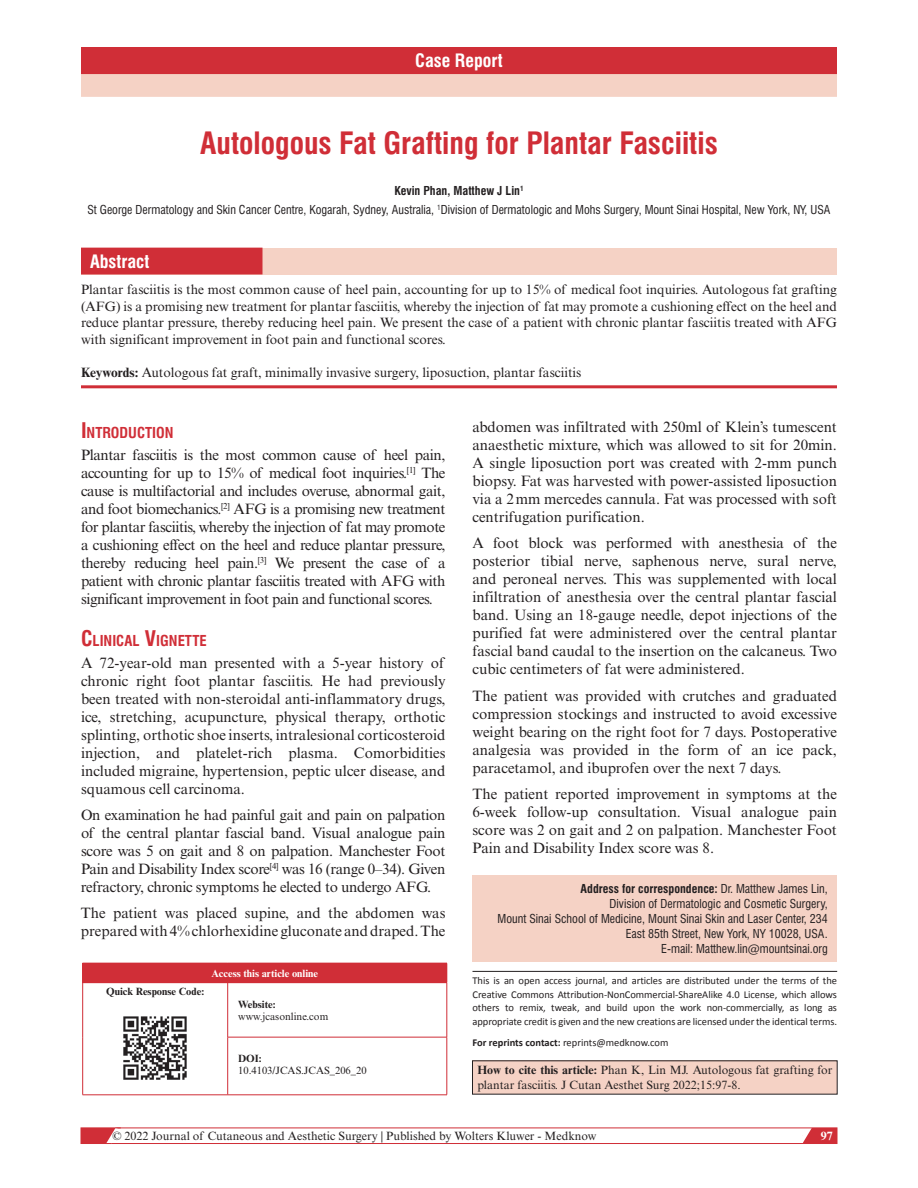
<style>
.page{position:relative;width:918px;height:1188px;background:#fff}
.page>*{position:absolute;margin:0;border:0;box-sizing:border-box;transform-origin:0 0}
.t1{font:700 condensed 30px "Swiss 721 BT";color:#d02e37}
.t2{font:700 condensed 18px "Swiss 721 BT";color:#fff}
.t3{font:15px/18px "Times New Roman MT Std";color:#231f20;text-align:justify}
.t4{font:700 condensed 14.7px "Swiss 721 BT";color:#d02e37}
.t5{font:13.5px/16.5px "Times New Roman MT Std";color:#231f20;text-align:justify}
.t6{font:condensed 12px/15px "Swiss 721 BT";color:#231f20;text-align:right}
.t7{font:12px/15px "Times New Roman MT Std";color:#231f20}
.t8{font:700 12px "Times New Roman MT Std";color:#fff}
.t9{font:10.5px/13.5px "Calibri";letter-spacing:-.005em;color:#231f20;text-align:justify}
.t10{font:10.5px "Times New Roman MT Std";color:#231f20}
.t11{font:700 10.5px "Times New Roman MT Std";color:#231f20}
.t12{font:700 10.5px "Times New Roman MT Std";color:#fff}
.s1{font-weight:700}
.s2{font-size:21px}
</style>
<div class="page">
<svg style="left:798px;top:1127px;width:39px;height:15px"></svg>
<div style="left:81px;top:1128px;width:756px;height:16px;border:1px solid #d02e37"></div>
<svg style="left:81px;top:1127px;width:40px;height:17px"></svg>
<div style="left:83px;top:963px;width:364px;height:20px;background:#d02e37"></div>
<svg style="left:447px;top:963px;width:1px;height:19px"></svg>
<hr style="left:82px;top:1095px;width:146px;height:1px;background:#d02e37">
<svg style="left:82px;top:964px;width:1px;height:18px"></svg>
<hr style="left:82px;top:963px;width:146px;height:1px;background:#d02e37">
<hr style="left:82px;top:983px;width:1px;height:54px;background:#d02e37">
<hr style="left:82px;top:1037px;width:1px;height:58px;background:#d02e37">
<hr style="left:82px;top:982px;width:146px;height:1px;background:#d02e37">
<hr style="left:227px;top:983px;width:1px;height:54px;background:#d02e37">
<hr style="left:447px;top:983px;width:1px;height:54px;background:#d02e37">
<hr style="left:227px;top:1037px;width:1px;height:58px;background:#d02e37">
<hr style="left:228px;top:1037px;width:219px;height:1px;background:#d02e37">
<hr style="left:447px;top:1037px;width:1px;height:58px;background:#d02e37">
<hr style="left:228px;top:1095px;width:219px;height:1px;background:#d02e37">
<img style="left:123px;top:1016px;width:64px;height:64px">
<div style="left:472px;top:875px;width:365px;height:86px;background:#f5d2c5"></div>
<hr style="left:472px;top:971px;width:365px;height:1px;background:#231f20">
<div style="left:472px;top:1061px;width:365px;height:33px;background:#f5d2c5"></div>
<div style="left:81px;top:47px;width:756px;height:27px;background:#d02e37"></div>
<div style="left:81px;top:74px;width:756px;height:23px;background:#f5d2c5"></div>
<div style="left:81px;top:248px;width:756px;height:26px;background:#f5d2c5"></div>
<div style="left:81px;top:248px;width:181px;height:26px;background:#d02e37"></div>
<hr style="left:81px;top:385px;width:756px;height:3px;background:#d02e37">
<p class="t2" style="left:415px;top:50px;width:89px">Case Report</p>
<h1 class="t1" style="left:200px;top:125px;width:519px">Autologous Fat Grafting for Plantar Fasciitis</h1>
<p class="t6" style="left:88px;top:181px;width:744px;line-height:18.8px;text-align:center"><span class="s1">Kevin Phan, Matthew J Lin</span><sup>1<br></sup>St George Dermatology and Skin Cancer Centre, Kogarah, Sydney, Australia, <sup>1</sup>Division of Dermatologic and Mohs Surgery, Mount Sinai Hospital, New York, NY, USA</p>
<p class="t2" style="left:90px;top:251px;width:61px">Abstract</p>
<p class="t5" style="left:81px;top:281px;width:758px">Plantar fasciitis is the most common cause of heel pain, accounting for up to 15% of medical foot inquiries. Autologous fat grafting (AFG) is a promising new treatment for plantar fasciitis, whereby the injection of fat may promote a cushioning effect on the heel and reduce plantar pressure, thereby reducing heel pain. We present the case of a patient with chronic plantar fasciitis treated with AFG with significant improvement in foot pain and functional scores.</p>
<p class="t5" style="left:81px;top:364px;width:502px"><span class="s1">Keywords:</span> Autologous fat graft, minimally invasive surgery, liposuction, plantar fasciitis</p>
<p class="t4" style="left:81px;top:424px;width:94px"><span class="s2">I</span>NTRODUCTION</p>
<p class="t3" style="left:81px;top:446px;width:366px">Plantar fasciitis is the most common cause of heel pain, accounting for up to 15% of medical foot inquiries.<sup>[1]</sup> The cause is multifactorial and includes overuse, abnormal gait, and foot biomechanics.<sup>[2]</sup> AFG is a promising new treatment for plantar fasciitis, whereby the injection of fat may promote a cushioning effect on the heel and reduce plantar pressure, thereby reducing heel pain.<sup>[3]</sup> We present the case of a patient with chronic plantar fasciitis treated with AFG with significant improvement in foot pain and functional scores.</p>
<p class="t4" style="left:81px;top:632px;width:127px"><span class="s2">C</span>LINICAL <span class="s2">V</span>IGNETTE</p>
<p class="t3" style="left:81px;top:654px;width:366px">A 72-year-old man presented with a 5-year history of chronic right foot plantar fasciitis. He had previously been treated with non-steroidal anti-inflammatory drugs, ice, stretching, acupuncture, physical therapy, orthotic splinting, orthotic shoe inserts, intralesional corticosteroid injection, and platelet-rich plasma. Comorbidities included migraine, hypertension, peptic ulcer disease, and squamous cell carcinoma.</p>
<p class="t3" style="left:81px;top:806px;width:366px">On examination he had painful gait and pain on palpation of the central plantar fascial band. Visual analogue pain score was 5 on gait and 8 on palpation. Manchester Foot Pain and Disability Index score<sup>[4]</sup> was 16 (range 0–34). Given refractory, chronic symptoms he elected to undergo AFG.</p>
<p class="t3" style="left:81px;top:904px;width:366px">The patient was placed supine, and the abdomen was prepared with 4% chlorhexidine gluconate and draped. The</p>
<p class="t12" style="left:211px;top:967px;width:108px">Access this article online</p>
<p class="t11" style="left:106px;top:985px;width:100px">Quick Response Code:</p>
<p class="t11" style="left:238px;top:998px;width:39px">Website:</p>
<p class="t10" style="left:238px;top:1010px;width:92px">www.jcasonline.com</p>
<p class="t11" style="left:238px;top:1052px;width:25px">DOI:</p>
<p class="t10" style="left:238px;top:1064px;width:130px">10.4103/JCAS.JCAS_206_20</p>
<p class="t3" style="left:472px;top:418px;width:366px">abdomen was infiltrated with 250ml of Klein’s tumescent anaesthetic mixture, which was allowed to sit for 20min.<br>A single liposuction port was created with 2-mm punch biopsy. Fat was harvested with power-assisted liposuction via a 2mm mercedes cannula. Fat was processed with soft centrifugation purification.</p>
<p class="t3" style="left:472px;top:534px;width:366px">A foot block was performed with anesthesia of the posterior tibial nerve, saphenous nerve, sural nerve, and peroneal nerves. This was supplemented with local infiltration of anesthesia over the central plantar fascial band. Using an 18-gauge needle, depot injections of the purified fat were administered over the central plantar fascial band caudal to the insertion on the calcaneus. Two cubic centimeters of fat were administered.</p>
<p class="t3" style="left:472px;top:687px;width:366px">The patient was provided with crutches and graduated compression stockings and instructed to avoid excessive weight bearing on the right foot for 7 days. Postoperative analgesia was provided in the form of an ice pack, paracetamol, and ibuprofen over the next 7 days.</p>
<p class="t3" style="left:472px;top:785px;width:366px">The patient reported improvement in symptoms at the 6-week follow-up consultation. Visual analogue pain score was 2 on gait and 2 on palpation. Manchester Foot Pain and Disability Index score was 8.</p>
<p class="t6" style="left:498px;top:881px;width:332px"><span class="s1">Address for correspondence:</span> Dr. Matthew James Lin,<br>Division of Dermatologic and Cosmetic Surgery,<br>Mount Sinai School of Medicine, Mount Sinai Skin and Laser Center, 234<br>East 85th Street, New York, NY 10028, USA.<br>E-mail: Matthew.lin@mountsinai.org</p>
<p class="t9" style="left:472px;top:974px;width:366px">This is an open access journal, and articles are distributed under the terms of the Creative Commons Attribution-NonCommercial-ShareAlike 4.0 License, which allows others to remix, tweak, and build upon the work non-commercially, as long as appropriate credit is given and the new creations are licensed under the identical terms.</p>
<p class="t9" style="left:472px;top:1036px;width:198px"><span class="s1">For reprints contact:</span> reprints@medknow.com</p>
<p class="t7" style="left:477px;top:1063px;width:356px"><span class="s1">How to cite this article:</span> Phan K, Lin MJ. Autologous fat grafting for plantar fasciitis. J Cutan Aesthet Surg 2022;15:97-8.</p>
<p class="t7" style="left:112px;top:1128px;width:486px">© 2022 Journal of Cutaneous and Aesthetic Surgery | Published by Wolters Kluwer - Medknow</p>
<p class="t8" style="left:821px;top:1128px;width:13px">97</p>
</div>
